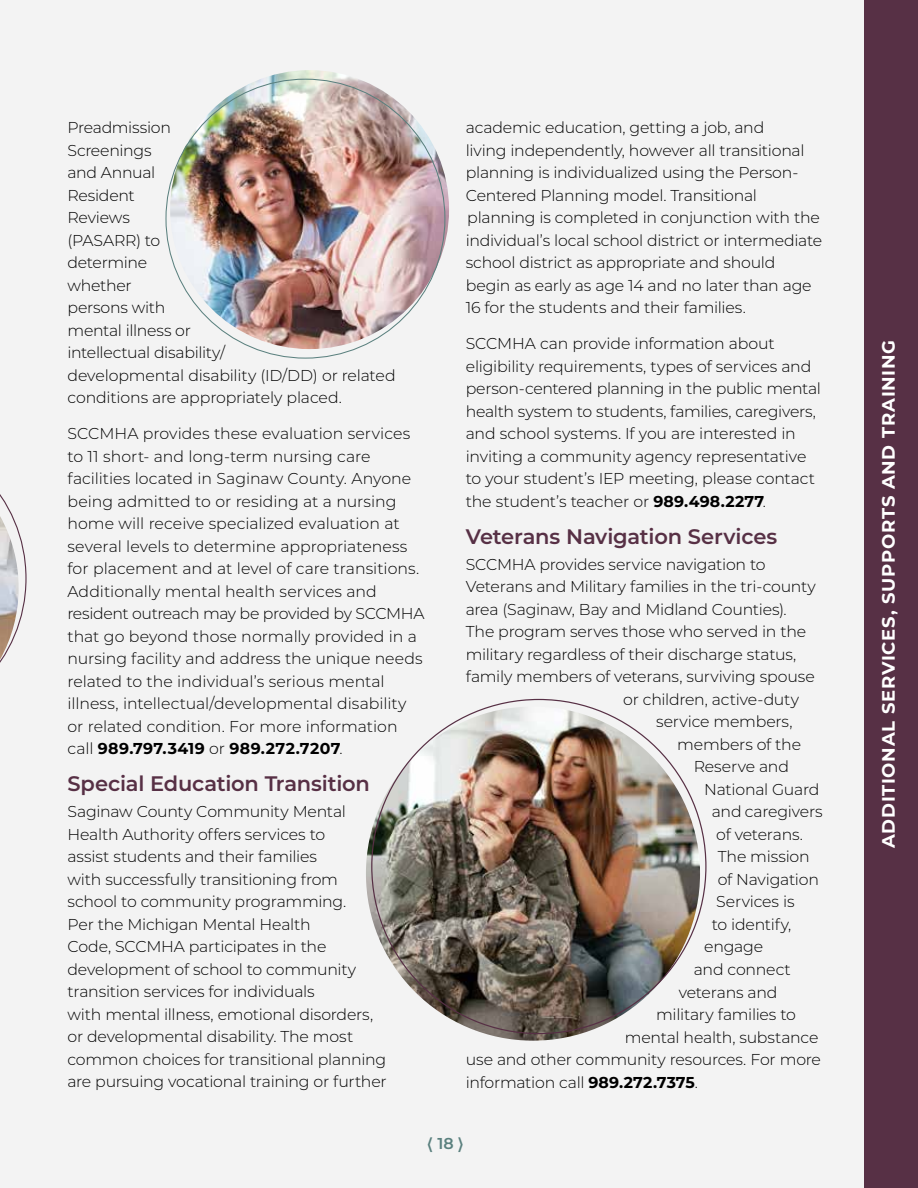
<style>
.page{position:relative;width:918px;height:1188px;background:#f3f3f3}
.page>*{position:absolute;margin:0;border:0;box-sizing:border-box;transform-origin:0 0}
.t1{font:600 21px "Montserrat";letter-spacing:-.01em;color:#573045}
.t2{font:700 18px "Montserrat";letter-spacing:.04em;color:#fff}
.t3{font:300 15.75px/22.5px "Montserrat";letter-spacing:-.01em;color:#000}
.t4{font:600 15.75px "Montserrat";color:#5a807e}
.s1{font-weight:700}
</style>
<div class="page">
<div style="left:864px;top:0;width:54px;height:1188px;background:#573045"></div>
<img style="left:170px;top:70px;width:279px;height:279px;border-radius:139px">
<img style="left:366px;top:707px;width:334px;height:334px;border-radius:167px">
<svg style="left:0;top:494px;width:27px;height:169px"></svg>
<p class="t3" style="left:68px;top:116px;width:330px">Preadmission<br>Screenings<br>and Annual<br>Resident<br>Reviews<br>(PASARR) to<br>determine<br>whether<br>persons with<br>mental illness or<br>intellectual disability/<br>developmental disability (ID/DD) or related conditions are appropriately placed.</p>
<p class="t3" style="left:68px;top:422px;width:359px">SCCMHA provides these evaluation services to 11 short- and long-term nursing care facilities located in Saginaw County. Anyone being admitted to or residing at a nursing home will receive specialized evaluation at several levels to determine appropriateness for placement and at level of care transitions.<br>Additionally mental health services and resident outreach may be provided by SCCMHA that go beyond those normally provided in a nursing facility and address the unique needs related to the individual’s serious mental illness, intellectual/developmental disability or related condition. For more information call <span class="s1">989.797.3419</span> or <span class="s1">989.272.7207</span>.</p>
<h1 class="t1" style="left:68px;top:769px;width:304px">Special Education Transition</h1>
<p class="t3" style="left:68px;top:800px;width:321px">Saginaw County Community Mental Health Authority offers services to<br>assist students and their families<br>with successfully transitioning from school to community programming.<br>Per the Michigan Mental Health<br>Code, SCCMHA participates in the development of school to community transition services for individuals<br>with mental illness, emotional disorders, or developmental disability. The most common choices for transitional planning are pursuing vocational training or further</p>
<p class="t3" style="left:466px;top:116px;width:358px">academic education, getting a job, and<br>living independently, however all transitional planning is individualized using the Person-Centered Planning model. Transitional planning is completed in conjunction with the individual’s local school district or intermediate school district as appropriate and should begin as early as age 14 and no later than age 16 for the students and their families.</p>
<p class="t3" style="left:466px;top:332px;width:357px">SCCMHA can provide information about eligibility requirements, types of services and person-centered planning in the public mental health system to students, families, caregivers, and school systems. If you are interested in inviting a community agency representative to your student’s IEP meeting, please contact the student’s teacher or <span class="s1">989.498.2277</span>.</p>
<h1 class="t1" style="left:466px;top:522px;width:313px">Veterans Navigation Services</h1>
<p class="t3" style="left:466px;top:553px;width:301px">SCCMHA provides service navigation to</p>
<p class="t3" style="left:466px;top:575px;width:352px">Veterans and Military families in the tri-county</p>
<p class="t3" style="left:466px;top:598px;width:322px">area (Saginaw, Bay and Midland Counties).</p>
<p class="t3" style="left:466px;top:620px;width:342px">The program serves those who served in the</p>
<p class="t3" style="left:466px;top:643px;width:332px">military regardless of their discharge status,</p>
<p class="t3" style="left:466px;top:665px;width:351px">family members of veterans, surviving spouse</p>
<p class="t3" style="left:623px;top:688px;width:177px">or children, active-duty</p>
<p class="t3" style="left:656px;top:710px;width:138px">service members,</p>
<p class="t3" style="left:677px;top:733px;width:125px">members of the</p>
<p class="t3" style="left:694px;top:755px;width:97px">Reserve and</p>
<p class="t3" style="left:704px;top:778px;width:117px">National Guard</p>
<p class="t3" style="left:712px;top:800px;width:113px">and caregivers</p>
<p class="t3" style="left:716px;top:823px;width:88px">of veterans.</p>
<p class="t3" style="left:718px;top:845px;width:94px">The mission</p>
<p class="t3" style="left:718px;top:868px;width:103px">of Navigation</p>
<p class="t3" style="left:716px;top:890px;width:80px">Services is</p>
<p class="t3" style="left:712px;top:913px;width:81px">to identify,</p>
<p class="t3" style="left:704px;top:935px;width:61px">engage</p>
<p class="t3" style="left:694px;top:958px;width:99px">and connect</p>
<p class="t3" style="left:679px;top:980px;width:100px">veterans and</p>
<p class="t3" style="left:656px;top:1003px;width:141px">military families to</p>
<p class="t3" style="left:625px;top:1025px;width:195px">mental health, substance</p>
<p class="t3" style="left:466px;top:1048px;width:357px">use and other community resources. For more</p>
<p class="t3" style="left:466px;top:1070px;width:234px">information call <span class="s1">989.272.7375</span>.</p>
<p class="t4" style="left:428px;top:1132px;width:37px">⟨ 18 ⟩</p>
<p class="t2" style="left:876px;top:848px;width:510px;rotate:-90deg">ADDITIONAL SERVICES, SUPPORTS AND TRAINING</p>
</div>
